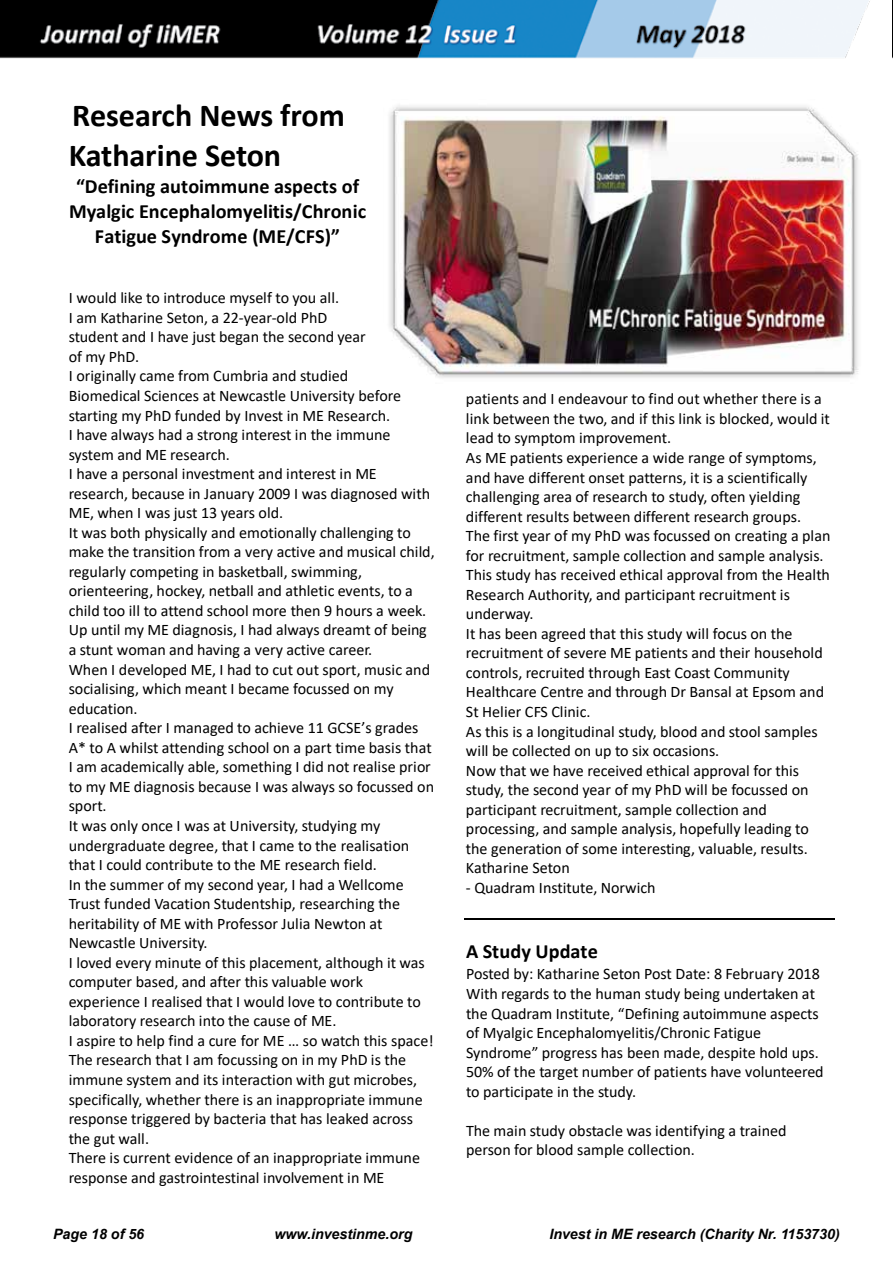
<style>
.page{position:relative;width:893px;height:1263px;background:#fff}
.page>*{position:absolute;margin:0;border:0;box-sizing:border-box;transform-origin:0 0}
.t1{font:700 32.1px/39.2px "Calibri";letter-spacing:-.005em;color:#000}
.t2{font:700 20.25px/24.8px "Calibri";color:#000;text-align:center}
.t3{font:16.05px/19.5px "Calibri";color:#000}
.t4{font:italic 700 14.25px "Arial";color:#000}
</style>
<div class="page">
<img style="left:0;top:0;width:870px;height:59px">
<img style="left:892px;top:0;width:1px;height:59px">
<hr style="left:464px;top:918px;width:370px;height:2px;background:#000">
<img style="left:389px;top:105px;width:470px;height:273px">
<h1 class="t1" style="left:69px;top:96px;width:278px">Research News from<br>Katharine Seton</h1>
<p class="t2" style="left:69px;top:174px;width:299px">“Defining autoimmune aspects of<br>Myalgic Encephalomyelitis/Chronic<br>Fatigue Syndrome (ME/CFS)”</p>
<p class="t3" style="left:69px;top:288px;width:367px">I would like to introduce myself to you all.<br>I am Katharine Seton, a 22-year-old PhD<br>student and I have just began the second year<br>of my PhD.<br>I originally came from Cumbria and studied<br>Biomedical Sciences at Newcastle University before starting my PhD funded by Invest in ME Research.<br>I have always had a strong interest in the immune system and ME research.<br>I have a personal investment and interest in ME research, because in January 2009 I was diagnosed with ME, when I was just 13 years old.<br>It was both physically and emotionally challenging to make the transition from a very active and musical child, regularly competing in basketball, swimming, orienteering, hockey, netball and athletic events, to a child too ill to attend school more then 9 hours a week.<br>Up until my ME diagnosis, I had always dreamt of being a stunt woman and having a very active career.<br>When I developed ME, I had to cut out sport, music and socialising, which meant I became focussed on my education.<br>I realised after I managed to achieve 11 GCSE’s grades A* to A whilst attending school on a part time basis that I am academically able, something I did not realise prior to my ME diagnosis because I was always so focussed on sport.<br>It was only once I was at University, studying my undergraduate degree, that I came to the realisation that I could contribute to the ME research field.<br>In the summer of my second year, I had a Wellcome Trust funded Vacation Studentship, researching the heritability of ME with Professor Julia Newton at Newcastle University.<br>I loved every minute of this placement, although it was computer based, and after this valuable work experience I realised that I would love to contribute to laboratory research into the cause of ME.<br>I aspire to help find a cure for ME … so watch this space!<br>The research that I am focussing on in my PhD is the immune system and its interaction with gut microbes, specifically, whether there is an inappropriate immune response triggered by bacteria that has leaked across the gut wall.<br>There is current evidence of an inappropriate immune response and gastrointestinal involvement in ME</p>
<p class="t3" style="left:466px;top:389px;width:366px">patients and I endeavour to find out whether there is a link between the two, and if this link is blocked, would it lead to symptom improvement.<br>As ME patients experience a wide range of symptoms, and have different onset patterns, it is a scientifically challenging area of research to study, often yielding different results between different research groups.<br>The first year of my PhD was focussed on creating a plan for recruitment, sample collection and sample analysis.<br>This study has received ethical approval from the Health Research Authority, and participant recruitment is underway.<br>It has been agreed that this study will focus on the recruitment of severe ME patients and their household controls, recruited through East Coast Community Healthcare Centre and through Dr Bansal at Epsom and St Helier CFS Clinic.<br>As this is a longitudinal study, blood and stool samples will be collected on up to six occasions.<br>Now that we have received ethical approval for this study, the second year of my PhD will be focussed on participant recruitment, sample collection and processing, and sample analysis, hopefully leading to the generation of some interesting, valuable, results.<br>Katharine Seton</p>
<p class="t3" style="left:466px;top:877px;width:191px">- Quadram Institute, Norwich</p>
<p class="t2" style="left:466px;top:939px;width:134px">A Study Update</p>
<p class="t3" style="left:466px;top:964px;width:359px">Posted by: Katharine Seton Post Date: 8 February 2018<br>With regards to the human study being undertaken at the Quadram Institute, “Defining autoimmune aspects of Myalgic Encephalomyelitis/Chronic Fatigue Syndrome” progress has been made, despite hold ups.<br>50% of the target number of patients have volunteered to participate in the study.</p>
<p class="t3" style="left:466px;top:1120px;width:322px">The main study obstacle was identifying a trained person for blood sample collection.</p>
<p class="t4" style="left:53px;top:1224px;width:93px">Page 18 of 56</p>
<p class="t4" style="left:274px;top:1224px;width:140px">www.investinme.org</p>
<p class="t4" style="left:549px;top:1224px;width:292px">Invest in ME research (Charity Nr. 1153730)</p>
</div>
